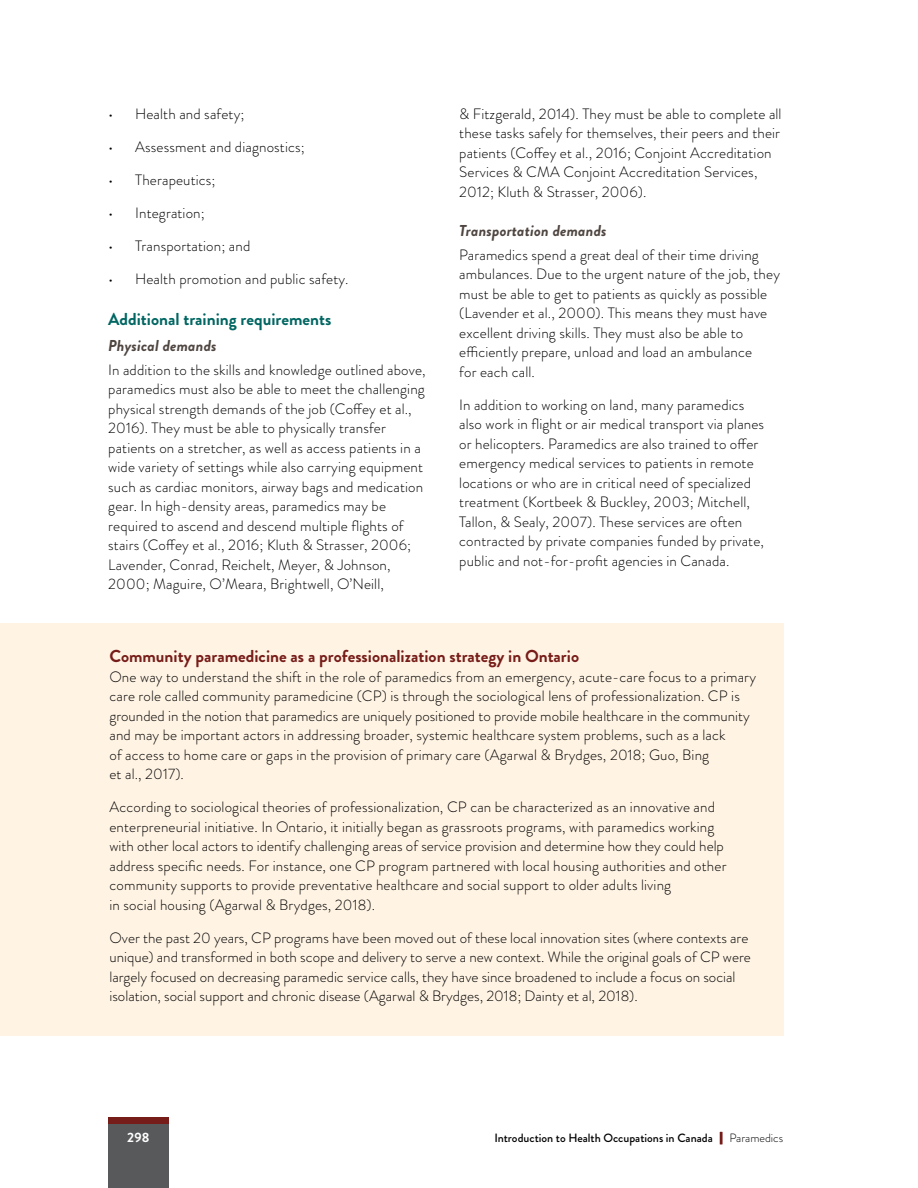
<style>
.page{position:relative;width:918px;height:1188px;background:#fff}
.page>*{position:absolute;margin:0;border:0;box-sizing:border-box;transform-origin:0 0}
.t1{font:700 17.25px "Brandon Grotesque";color:#771d19}
.t2{font:700 17.25px "Brandon Grotesque";color:#006662}
.t3{font:italic 700 15.75px "Brandon Grotesque";letter-spacing:.01em;color:#4e4540}
.t4{font:300 15px/19.5px "Brandon Grotesque";letter-spacing:.01em;color:#000}
.t5{font:700 13.5px "Brandon Grotesque";color:#fff}
.t6{font:500 12px "Brandon Grotesque";color:#000}
.s1{color:#771d19}
.s2{font-weight:300}
</style>
<div class="page">
<div style="left:108px;top:1117px;width:61px;height:7px;background:#771d19"></div>
<div style="left:0;top:623px;width:783px;height:413px;background:#fff4e4"></div>
<div style="left:108px;top:1124px;width:61px;height:64px;background:#58595b"></div>
<p class="t4" style="left:108px;top:104px;width:138px">• Health and safety;</p>
<p class="t4" style="left:108px;top:137px;width:198px">• Assessment and diagnostics;</p>
<p class="t4" style="left:108px;top:170px;width:109px">• Therapeutics;</p>
<p class="t4" style="left:108px;top:203px;width:98px">• Integration;</p>
<p class="t4" style="left:108px;top:236px;width:144px">• Transportation; and</p>
<p class="t4" style="left:108px;top:269px;width:242px">• Health promotion and public safety.</p>
<h4 class="t2" style="left:108px;top:307px;width:225px">Additional training requirements</h4>
<h5 class="t3" style="left:108px;top:334px;width:110px">Physical demands</h5>
<p class="t4" style="left:108px;top:360px;width:319px">In addition to the skills and knowledge outlined above, paramedics must also be able to meet the challenging physical strength demands of the job (Coffey et al., 2016). They must be able to physically transfer patients on a stretcher, as well as access patients in a wide variety of settings while also carrying equipment such as cardiac monitors, airway bags and medication gear. In high-density areas, paramedics may be required to ascend and descend multiple flights of stairs (Coffey et al., 2016; Kluth &amp; Strasser, 2006; Lavender, Conrad, Reichelt, Meyer, &amp; Johnson, 2000; Maguire, O’Meara, Brightwell, O’Neill,</p>
<p class="t4" style="left:459px;top:104px;width:324px">&amp; Fitzgerald, 2014). They must be able to complete all these tasks safely for themselves, their peers and their patients (Coffey et al., 2016; Conjoint Accreditation Services &amp; CMA Conjoint Accreditation Services, 2012; Kluth &amp; Strasser, 2006).</p>
<h5 class="t3" style="left:459px;top:220px;width:149px">Transportation demands</h5>
<p class="t4" style="left:459px;top:245px;width:322px">Paramedics spend a great deal of their time driving ambulances. Due to the urgent nature of the job, they must be able to get to patients as quickly as possible (Lavender et al., 2000). This means they must have excellent driving skills. They must also be able to efficiently prepare, unload and load an ambulance<br>for each call.</p>
<p class="t4" style="left:459px;top:395px;width:306px">In addition to working on land, many paramedics also work in flight or air medical transport via planes or helicopters. Paramedics are also trained to offer emergency medical services to patients in remote locations or who are in critical need of specialized treatment (Kortbeek &amp; Buckley, 2003; Mitchell, Tallon, &amp; Sealy, 2007). These services are often contracted by private companies funded by private, public and not-for-profit agencies in Canada.</p>
<h4 class="t1" style="left:110px;top:644px;width:471px">Community paramedicine as a professionalization strategy in Ontario</h4>
<p class="t4" style="left:110px;top:667px;width:648px">One way to understand the shift in the role of paramedics from an emergency, acute-care focus to a primary care role called community paramedicine (CP) is through the sociological lens of professionalization. CP is grounded in the notion that paramedics are uniquely positioned to provide mobile healthcare in the community and may be important actors in addressing broader, systemic healthcare system problems, such as a lack<br>of access to home care or gaps in the provision of primary care (Agarwal &amp; Brydges, 2018; Guo, Bing<br>et al., 2017).</p>
<p class="t4" style="left:110px;top:797px;width:619px">According to sociological theories of professionalization, CP can be characterized as an innovative and enterpreneurial initiative. In Ontario, it initially began as grassroots programs, with paramedics working with other local actors to identify challenging areas of service provision and determine how they could help address specific needs. For instance, one CP program partnered with local housing authorities and other community supports to provide preventative healthcare and social support to older adults living<br>in social housing (Agarwal &amp; Brydges, 2018).</p>
<p class="t4" style="left:110px;top:928px;width:643px">Over the past 20 years, CP programs have been moved out of these local innovation sites (where contexts are unique) and transformed in both scope and delivery to serve a new context. While the original goals of CP were largely focused on decreasing paramedic service calls, they have since broadened to include a focus on social isolation, social support and chronic disease (Agarwal &amp; Brydges, 2018; Dainty et al, 2018).</p>
<p class="t5" style="left:127px;top:1128px;width:24px">298</p>
<p class="t6" style="left:494px;top:1130px;width:290px">Introduction to Health Occupations in Canada <span class="s1">|</span><span class="s2">Paramedics</span></p>
</div>
